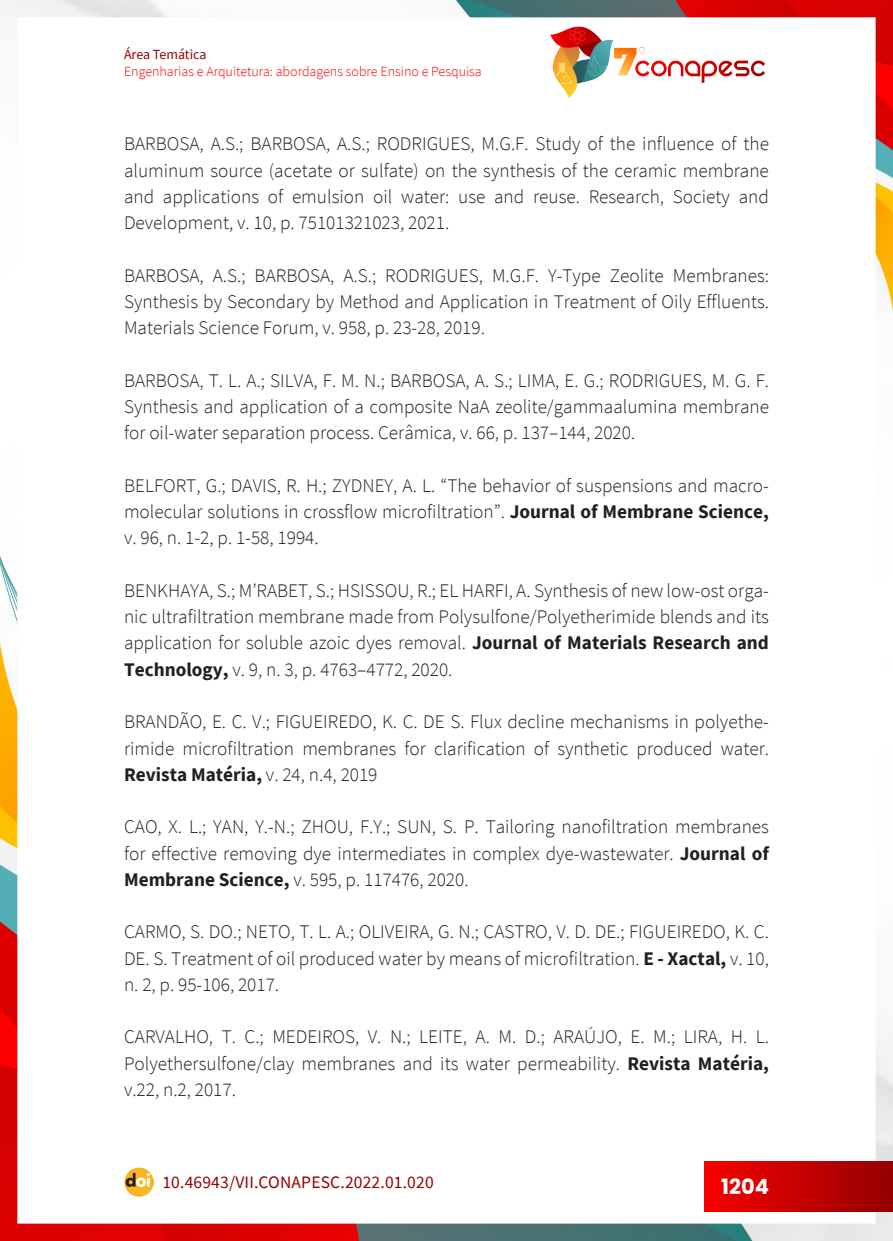
<style>
.page{position:relative;width:893px;height:1241px;background:#fff}
.page>*{position:absolute;margin:0;border:0;box-sizing:border-box;transform-origin:0 0}
.t1{font:700 21px "Poppins";color:#fff}
._14_REFERENCIAS{font:300 19.25px/26.2px "Source Sans Pro";color:#231f20;text-align:justify}
.t2{font:17.5px "Source Sans Pro";letter-spacing:.01em;color:#940000}
.t3{font:300 14px "Source Sans Pro";color:#f80000}
.t4{font:14px "Source Sans Pro";letter-spacing:-.005em;color:#940000}
.s1{font-weight:700}
</style>
<div class="page">
<img style="left:0;top:0;width:893px;height:1240px">
<div style="left:17px;top:17px;width:859px;height:1206px;background:#fff"></div>
<img style="left:124px;top:1167px;width:30px;height:29px">
<div style="left:704px;top:1161px;width:189px;height:49px;background:linear-gradient(to right,#f80000,#950000)"></div>
<img style="left:550px;top:26px;width:215px;height:72px">
<p class="t4" style="left:124px;top:45px;width:84px">Área Temática</p>
<p class="t3" style="left:124px;top:62px;width:359px">Engenharias e Arquitetura: abordagens sobre Ensino e Pesquisa</p>
<p class="_14_REFERENCIAS" style="left:124px;top:131px;width:646px">BARBOSA, A.S.; BARBOSA, A.S.; RODRIGUES, M.G.F. Study of the influence of the aluminum source (acetate or sulfate) on the synthesis of the ceramic membrane and applications of emulsion oil water: use and reuse. Research, Society and Development, v. 10, p. 75101321023, 2021.</p>
<p class="_14_REFERENCIAS" style="left:124px;top:262px;width:646px">BARBOSA, A.S.; BARBOSA, A.S.; RODRIGUES, M.G.F. Y-Type Zeolite Membranes:<br>Synthesis by Secondary by Method and Application in Treatment of Oily Effluents.<br>Materials Science Forum, v. 958, p. 23-28, 2019.</p>
<p class="_14_REFERENCIAS" style="left:124px;top:367px;width:647px">BARBOSA, T. L. A.; SILVA, F. M. N.; BARBOSA, A. S.; LIMA, E. G.; RODRIGUES, M. G. F.<br>Synthesis and application of a composite NaA zeolite/gammaalumina membrane for oil-water separation process. Cerâmica, v. 66, p. 137–144, 2020.</p>
<p class="_14_REFERENCIAS" style="left:124px;top:472px;width:646px">BELFORT, G.; DAVIS, R. H.; ZYDNEY, A. L. “The behavior of suspensions and macro&shy;molecular solutions in crossflow microfiltration”. <span class="s1">Journal of Membrane Science, </span>v. 96, n. 1-2, p. 1-58, 1994.</p>
<p class="_14_REFERENCIAS" style="left:124px;top:577px;width:646px">BENKHAYA, S.; M’RABET, S.; HSISSOU, R.; EL HARFI, A. Synthesis of new low-ost orga&shy;nic ultrafiltration membrane made from Polysulfone/Polyetherimide blends and its application for soluble azoic dyes removal. <span class="s1">Journal of Materials Research and Technology,</span> v. 9, n. 3, p. 4763–4772, 2020.</p>
<p class="_14_REFERENCIAS" style="left:124px;top:708px;width:646px">BRANDÃO, E. C. V.; FIGUEIREDO, K. C. DE S. Flux decline mechanisms in polyethe&shy;rimide microfiltration membranes for clarification of synthetic produced water.<br><span class="s1">Revista Matéria,</span> v. 24, n.4, 2019</p>
<p class="_14_REFERENCIAS" style="left:124px;top:813px;width:646px">CAO, X. L.; YAN, Y.-N.; ZHOU, F.Y.; SUN, S. P. Tailoring nanofiltration membranes for effective removing dye intermediates in complex dye-wastewater. <span class="s1">Journal of Membrane Science,</span> v. 595, p. 117476, 2020.</p>
<p class="_14_REFERENCIAS" style="left:124px;top:918px;width:646px">CARMO, S. DO.; NETO, T. L. A.; OLIVEIRA, G. N.; CASTRO, V. D. DE.; FIGUEIREDO, K. C.<br>DE. S. Treatment of oil produced water by means of microfiltration. <span class="s1">E - Xactal,</span> v. 10, n. 2, p. 95-106, 2017.</p>
<p class="_14_REFERENCIAS" style="left:124px;top:1023px;width:646px">CARVALHO, T. C.; MEDEIROS, V. N.; LEITE, A. M. D.; ARAÚJO, E. M.; LIRA, H. L.<br>Polyethersulfone/clay membranes and its water permeability. <span class="s1">Revista Matéria, </span>v.22, n.2, 2017.</p>
<p class="t2" style="left:162px;top:1170px;width:273px">10.46943/VII.CONAPESC.2022.01.020</p>
<p class="t1" style="left:721px;top:1173px;width:49px">1204</p>
</div>
